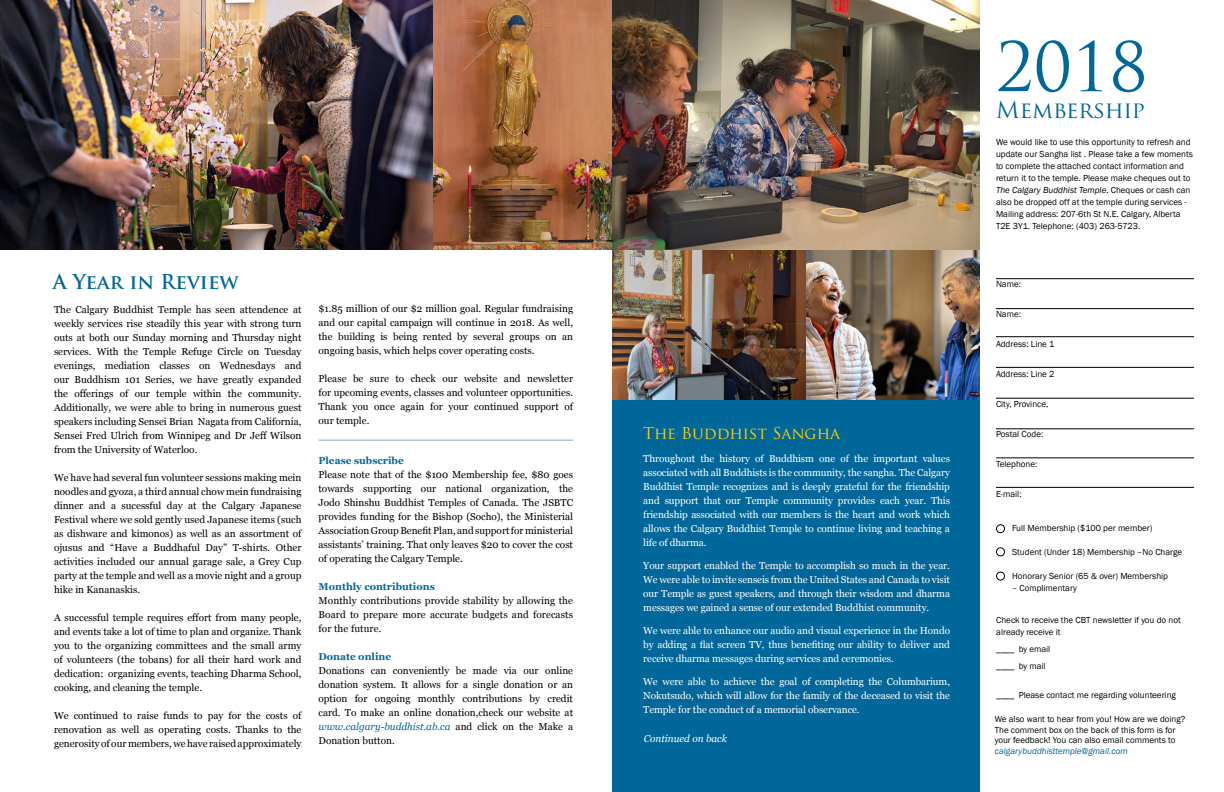
<style>
.page{position:relative;width:1224px;height:792px;background:#fff}
.page>*{position:absolute;margin:0;border:0;box-sizing:border-box;transform-origin:0 0}
.t1{font:66.3px "Trajan Pro";color:#00679b}
.t2{font:22.6px "Trajan Pro";letter-spacing:-.01em;color:#00679b}
.t3{font:700 20px "Trajan Pro";color:#00679b}
.t4{font:16px "Trajan Pro";color:#ffcd03}
.t5{font:10px/14px "Georgia";color:#000;text-align:justify}
.t6{font:10px/14px "Georgia";letter-spacing:-.01em;color:#fff;text-align:justify}
.t7{font:700 10px "Georgia";color:#00679b}
.t8{font:italic 10px "Georgia";color:#fff}
.t9{font:9px/12px "Franklin Gothic";color:#000}
.t10{font:italic 9px "Franklin Gothic";color:#00679b}
.s1{font-style:italic;color:#00679b}
.s2{font-style:italic}
</style>
<div class="page">
<div style="left:612px;top:0;width:368px;height:792px;background:#00679b"></div>
<img style="left:0;top:0;width:433px;height:250px">
<img style="left:612px;top:0;width:368px;height:399px">
<img style="left:433px;top:0;width:179px;height:250px">
<hr style="left:996px;top:278px;width:198px;height:1px;background:#000">
<hr style="left:996px;top:308px;width:198px;height:1px;background:#000">
<hr style="left:996px;top:336px;width:198px;height:1px;background:#000">
<hr style="left:996px;top:367px;width:198px;height:1px;background:#000">
<hr style="left:996px;top:398px;width:198px;height:1px;background:#000">
<hr style="left:996px;top:428px;width:198px;height:1px;background:#000">
<hr style="left:996px;top:457px;width:198px;height:1px;background:#000">
<hr style="left:996px;top:487px;width:198px;height:1px;background:#000">
<div style="left:996px;top:524px;width:9px;height:9px;border:1px solid #000;border-radius:50%"></div>
<div style="left:996px;top:548px;width:9px;height:8px;border:1px solid #000;border-radius:50%"></div>
<div style="left:996px;top:572px;width:9px;height:8px;border:1px solid #000;border-radius:50%"></div>
<hr style="left:319px;top:440px;width:254px;height:1px;background:#8aa1c3">
<h3 class="t3" style="left:53px;top:269px;width:187px">A Year in Review</h3>
<p class="t5" style="left:54px;top:302px;width:249px">The Calgary Buddhist Temple has seen attendence at weekly services rise steadily this year with strong turn outs at both our Sunday morning and Thursday night services. With the Temple Refuge Circle on Tuesday evenings, mediation classes on Wednesdays and our Buddhism 101 Series, we have greatly expanded the offerings of our temple within the community.<br>Additionally, we were able to bring in numerous guest speakers including Sensei Brian Nagata from California, Sensei Fred Ulrich from Winnipeg and Dr Jeff Wilson from the University of Waterloo.</p>
<p class="t5" style="left:54px;top:470px;width:249px">We have had several fun volunteer sessions making mein noodles and gyoza, a third annual chow mein fundraising dinner and a sucessful day at the Calgary Japanese Festival where we sold gently used Japanese items (such as dishware and kimonos) as well as an assortment of ojusus and “Have a Buddhaful Day” T-shirts. Other activities included our annual garage sale, a Grey Cup party at the temple and well as a movie night and a group hike in Kananaskis.</p>
<p class="t5" style="left:54px;top:610px;width:249px">A successful temple requires effort from many people, and events take a lot of time to plan and organize. Thank you to the organizing committees and the small army of volunteers (the tobans) for all their hard work and dedication: organizing events, teaching Dharma School, cooking, and cleaning the temple.</p>
<p class="t5" style="left:54px;top:708px;width:249px">We continued to raise funds to pay for the costs of renovation as well as operating costs. Thanks to the generosity of our members, we have raised approximately</p>
<p class="t5" style="left:319px;top:301px;width:256px">$1.85 million of our $2 million goal. Regular fundraising and our capital campaign will continue in 2018. As well, the building is being rented by several groups on an ongoing basis, which helps cover operating costs.</p>
<p class="t5" style="left:319px;top:371px;width:256px">Please be sure to check our website and newsletter for upcoming events, classes and volunteer opportunities.<br>Thank you once again for your continued support of our temple.</p>
<p class="t7" style="left:319px;top:453px;width:87px">Please subscribe</p>
<p class="t5" style="left:319px;top:467px;width:256px">Please note that of the $100 Membership fee, $80 goes towards supporting our national organization, the Jodo Shinshu Buddhist Temples of Canada. The JSBTC provides funding for the Bishop (Socho), the Ministerial Association Group Benefit Plan, and support for ministerial assistants’ training. That only leaves $20 to cover the cost of operating the Calgary Temple.</p>
<p class="t7" style="left:319px;top:579px;width:118px">Monthly contributions</p>
<p class="t5" style="left:319px;top:593px;width:256px">Monthly contributions provide stability by allowing the Board to prepare more accurate budgets and forecasts for the future.</p>
<p class="t7" style="left:319px;top:649px;width:74px">Donate online</p>
<p class="t5" style="left:319px;top:663px;width:256px">Donations can conveniently be made via our online donation system. It allows for a single donation or an option for ongoing monthly contributions by credit card. To make an online donation,check our website at <span class="s1">www.calgary-buddhist.ab.ca</span> and click on the Make a Donation button.</p>
<h3 class="t4" style="left:643px;top:423px;width:198px">The Buddhist Sangha</h3>
<p class="t6" style="left:643px;top:451px;width:308px">Throughout the history of Buddhism one of the important values associated with all Buddhists is the community, the sangha. The Calgary Buddhist Temple recognizes and is deeply grateful for the friendship and support that our Temple community provides each year. This friendship associated with our members is the heart and work which allows the Calgary Buddhist Temple to continue living and teaching a life of dharma.</p>
<p class="t6" style="left:643px;top:558px;width:308px">Your support enabled the Temple to accomplish so much in the year.<br>We were able to invite senseis from the United States and Canada to visit our Temple as guest speakers, and through their wisdom and dharma messages we gained a sense of our extended Buddhist community.</p>
<p class="t6" style="left:643px;top:623px;width:308px">We were able to enhance our audio and visual experience in the Hondo by adding a flat screen TV, thus benefiting our ability to deliver and receive dharma messages during services and ceremonies.</p>
<p class="t6" style="left:643px;top:674px;width:308px">We were able to achieve the goal of completing the Columbarium, Nokutsudo, which will allow for the family of the deceased to visit the Temple for the conduct of a memorial observance.</p>
<p class="t8" style="left:644px;top:731px;width:85px">Continued on back</p>
<h1 class="t1" style="left:996px;top:25px;width:153px">2018</h1>
<h2 class="t2" style="left:996px;top:96px;width:151px">Membership</h2>
<p class="t9" style="left:996px;top:136px;width:198px">We would like to use this opportunity to refresh and update our Sangha list . Please take a few moments to complete the attached contact information and return it to the temple. Please make cheques out to <span class="s2">The Calgary Buddhist Temple</span>. Cheques or cash can also be dropped off at the temple during services - Mailing address: 207-6th St N.E. Calgary, Alberta T2E 3Y1. Telephone: (403) 263-5723.</p>
<p class="t9" style="left:996px;top:279px;width:26px">Name:</p>
<p class="t9" style="left:996px;top:309px;width:26px">Name:</p>
<p class="t9" style="left:996px;top:339px;width:60px">Address: Line 1</p>
<p class="t9" style="left:996px;top:369px;width:60px">Address: Line 2</p>
<p class="t9" style="left:996px;top:399px;width:54px">City, Province,</p>
<p class="t9" style="left:996px;top:429px;width:49px">Postal Code:</p>
<p class="t9" style="left:996px;top:459px;width:43px">Telephone:</p>
<p class="t9" style="left:996px;top:489px;width:27px">E-mail:</p>
<p class="t9" style="left:1012px;top:522px;width:142px">Full Membership ($100 per member)</p>
<p class="t9" style="left:1012px;top:546px;width:172px">Student (Under 18) Membership –No Charge</p>
<p class="t9" style="left:1012px;top:570px;width:158px">Honorary Senior (65 &amp; over) Membership</p>
<p class="t9" style="left:1012px;top:582px;width:66px">– Complimentary</p>
<p class="t9" style="left:996px;top:615px;width:186px">Check to receive the CBT newsletter if you do not already receive it</p>
<p class="t9" style="left:996px;top:641px;width:56px;line-height:17px">____ by email ____ by mail</p>
<p class="t9" style="left:996px;top:690px;width:181px">____ Please contact me regarding volunteering</p>
<p class="t9" style="left:995px;top:714px;width:192px;line-height:10.8px">We also want to hear from you! How are we doing?<br>The comment box on the back of this form is for your feedback! You can also email comments to</p>
<p class="t10" style="left:995px;top:746px;width:134px">calgarybuddhisttemple@gmail.com</p>
</div>
